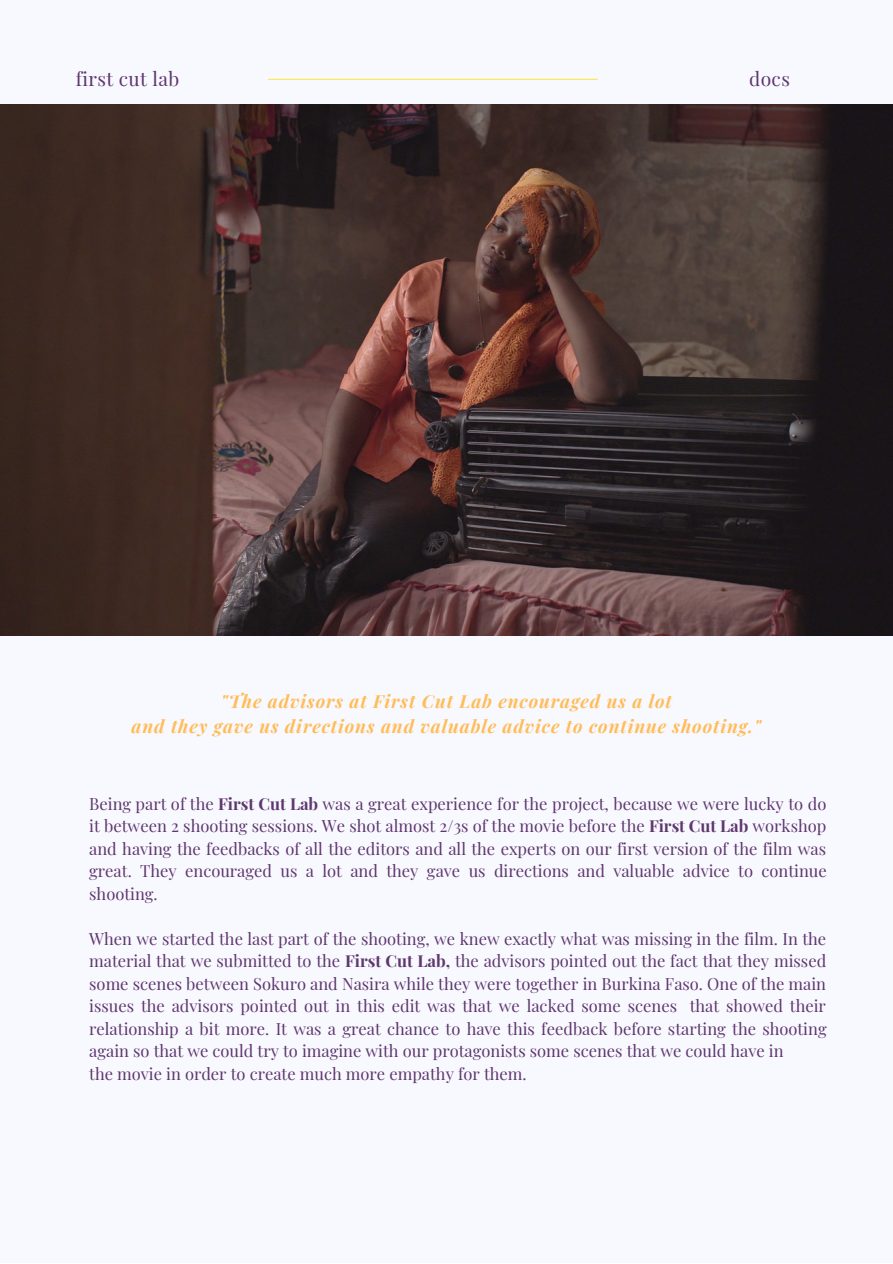
<style>
.page{position:relative;width:893px;height:1264px;background:#fff}
.page>*{position:absolute;margin:0;border:0;box-sizing:border-box;transform-origin:0 0}
.t1{font:19.2px "Playfair Display";letter-spacing:.02em;color:#5e376d}
.t2{font:italic 700 18px/24.8px "Playfair Display";letter-spacing:.05em;color:#ffbd59;text-align:center}
.t3{font:16.5px/22.5px "Playfair Display";color:#5e376d;text-align:justify}
.s1{font-weight:700}
</style>
<div class="page">
<div style="left:0;top:0;width:892px;height:1262px;background:#f8f8ff"></div>
<hr style="left:268px;top:79px;width:329px;height:1px;background:#f7e951">
<img style="left:0;top:105px;width:892px;height:530px">
<p class="t1" style="left:76px;top:65px;width:105px">first cut lab</p>
<p class="t1" style="left:749px;top:65px;width:42px">docs</p>
<p class="t2" style="left:131px;top:688px;width:631px">"The advisors at First Cut Lab encouraged us a lot<br>and they gave us directions and valuable advice to continue shooting."</p>
<p class="t3" style="left:89px;top:791px;width:739px">Being part of the <span class="s1">First Cut Lab</span> was a great experience for the project, because we were lucky to do it between 2 shooting sessions. We shot almost 2/3s of the movie before the <span class="s1">First Cut Lab</span> workshop and having the feedbacks of all the editors and all the experts on our first version of the film was great. They encouraged us a lot and they gave us directions and valuable advice to continue shooting.</p>
<p class="t3" style="left:89px;top:926px;width:738px;text-align:left">When we started the last part of the shooting, we knew exactly what was missing in the film. In the material that we submitted to the <span class="s1">First Cut Lab,</span> the advisors pointed out the fact that they missed some scenes between Sokuro and Nasira while they were together in Burkina Faso. One of the main issues the advisors pointed out in this edit was that we lacked some scenes that showed their relationship a bit more. It was a great chance to have this feedback before starting the shooting again so that we could try to imagine with our protagonists some scenes that we could have in<br>the movie in order to create much more empathy for them.</p>
</div>
